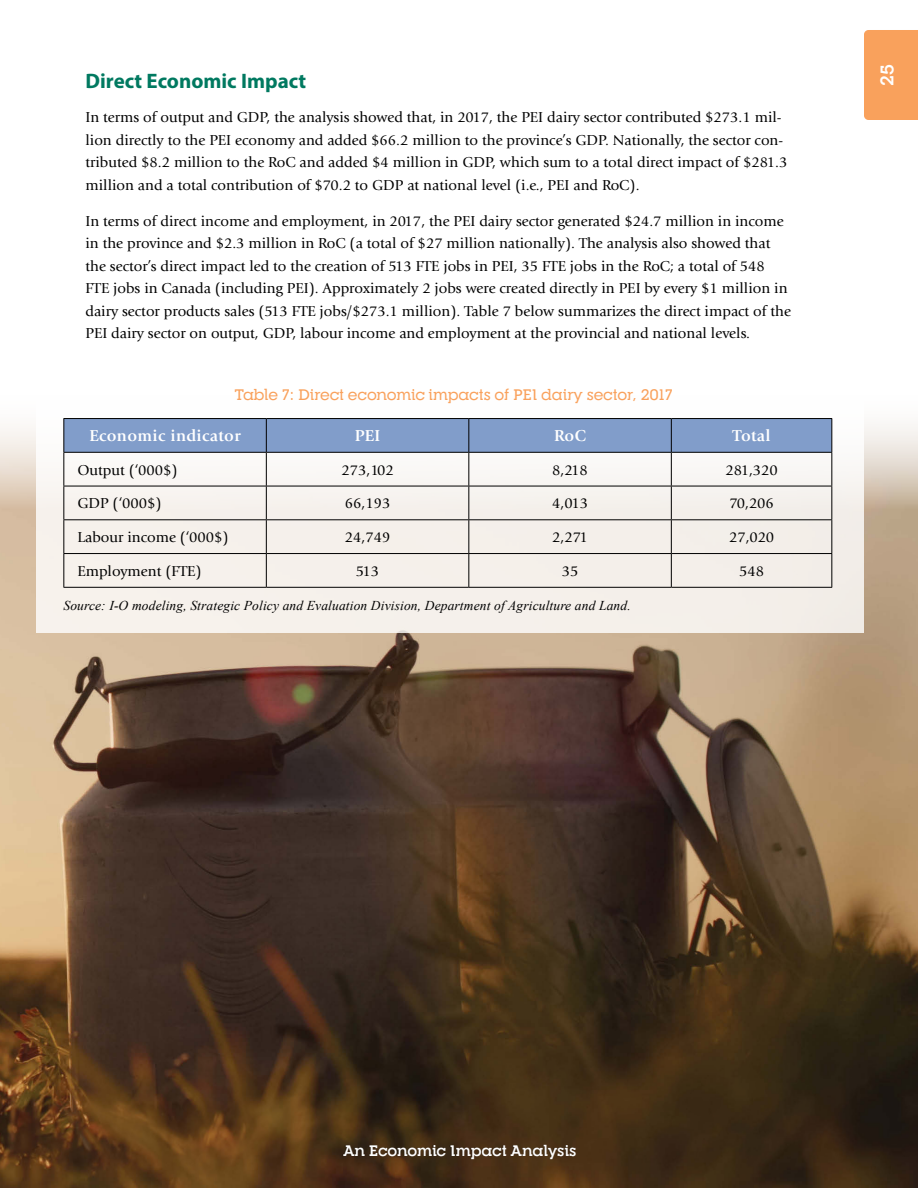
<style>
.page{position:relative;width:918px;height:1188px;background:#fff}
.page>*{position:absolute;margin:0;border:0;box-sizing:border-box;transform-origin:0 0}
.t1{font:700 21px "Myriad Pro";color:#007960}
.t2{font:700 18px "RNS Camelia";color:#fff}
.t3{font:700 16.5px "Giovanni Std";letter-spacing:.02em;color:#fff}
.t4{font:15px/22.5px "Giovanni Std";color:#000}
.t5{font:500 15px "RNS Camelia";color:#f9a15c}
.t6{font:700 15px "RNS Camelia";letter-spacing:-.01em;color:#fff}
.t7{font:italic 13.5px "Times New Roman";letter-spacing:.01em;color:#000}
</style>
<div class="page">
<img style="left:0;top:424px;width:918px;height:764px">
<div style="left:37px;top:195px;width:827px;height:437px;background:linear-gradient(to right,#fbf9f7,#faf8f6)"></div>
<div style="left:64px;top:419px;width:767px;height:33px;background:#819dca"></div>
<hr style="left:63px;top:418px;width:203px;height:1px;background:#000">
<hr style="left:63px;top:419px;width:1px;height:33px;background:#000">
<hr style="left:266px;top:418px;width:203px;height:1px;background:#000">
<hr style="left:266px;top:419px;width:1px;height:33px;background:#000">
<hr style="left:469px;top:418px;width:202px;height:1px;background:#000">
<hr style="left:468px;top:419px;width:1px;height:33px;background:#000">
<hr style="left:671px;top:418px;width:161px;height:1px;background:#000">
<hr style="left:671px;top:419px;width:1px;height:33px;background:#000">
<hr style="left:831px;top:419px;width:1px;height:33px;background:#000">
<hr style="left:63px;top:452px;width:203px;height:1px;background:#000">
<hr style="left:63px;top:453px;width:1px;height:33px;background:#000">
<hr style="left:266px;top:452px;width:203px;height:1px;background:#000">
<hr style="left:266px;top:453px;width:1px;height:33px;background:#000">
<hr style="left:469px;top:452px;width:202px;height:1px;background:#000">
<hr style="left:468px;top:453px;width:1px;height:33px;background:#000">
<hr style="left:671px;top:452px;width:161px;height:1px;background:#000">
<hr style="left:671px;top:453px;width:1px;height:33px;background:#000">
<hr style="left:831px;top:453px;width:1px;height:33px;background:#000">
<hr style="left:63px;top:486px;width:203px;height:1px;background:#000">
<hr style="left:63px;top:486px;width:1px;height:33px;background:#000">
<hr style="left:266px;top:486px;width:203px;height:1px;background:#000">
<hr style="left:266px;top:486px;width:1px;height:33px;background:#000">
<hr style="left:469px;top:486px;width:202px;height:1px;background:#000">
<hr style="left:468px;top:486px;width:1px;height:33px;background:#000">
<hr style="left:671px;top:486px;width:161px;height:1px;background:#000">
<hr style="left:671px;top:486px;width:1px;height:33px;background:#000">
<hr style="left:831px;top:486px;width:1px;height:33px;background:#000">
<hr style="left:63px;top:519px;width:203px;height:1px;background:#000">
<hr style="left:63px;top:520px;width:1px;height:33px;background:#000">
<hr style="left:266px;top:519px;width:203px;height:1px;background:#000">
<hr style="left:266px;top:520px;width:1px;height:33px;background:#000">
<hr style="left:469px;top:519px;width:202px;height:1px;background:#000">
<hr style="left:468px;top:520px;width:1px;height:33px;background:#000">
<hr style="left:671px;top:519px;width:161px;height:1px;background:#000">
<hr style="left:671px;top:520px;width:1px;height:33px;background:#000">
<hr style="left:831px;top:520px;width:1px;height:33px;background:#000">
<hr style="left:63px;top:553px;width:203px;height:1px;background:#000">
<hr style="left:63px;top:554px;width:1px;height:33px;background:#000">
<hr style="left:266px;top:553px;width:203px;height:1px;background:#000">
<hr style="left:266px;top:554px;width:1px;height:33px;background:#000">
<hr style="left:469px;top:553px;width:202px;height:1px;background:#000">
<hr style="left:468px;top:554px;width:1px;height:33px;background:#000">
<hr style="left:671px;top:553px;width:161px;height:1px;background:#000">
<hr style="left:671px;top:554px;width:1px;height:33px;background:#000">
<hr style="left:831px;top:554px;width:1px;height:33px;background:#000">
<hr style="left:63px;top:587px;width:203px;height:1px;background:#000">
<hr style="left:266px;top:587px;width:203px;height:1px;background:#000">
<hr style="left:469px;top:587px;width:202px;height:1px;background:#000">
<hr style="left:671px;top:587px;width:161px;height:1px;background:#000">
<div style="left:864px;top:30px;width:54px;height:90px;background:#f9a15c"></div>
<img style="left:1px;top:1053px;width:917px;height:135px">
<h1 class="t1" style="left:85px;top:67px;width:222px">Direct Economic Impact</h1>
<p class="t4" style="left:85px;top:106px;width:703px">In terms of output and GDP, the analysis showed that, in 2017, the PEI dairy sector contributed $273.1 mil&shy;lion directly to the PEI economy and added $66.2 million to the province’s GDP. Nationally, the sector con&shy;tributed $8.2 million to the RoC and added $4 million in GDP, which sum to a total direct impact of $281.3 million and a total contribution of $70.2 to GDP at national level (i.e., PEI and RoC).</p>
<p class="t4" style="left:85px;top:210px;width:707px">In terms of direct income and employment, in 2017, the PEI dairy sector generated $24.7 million in income in the province and $2.3 million in RoC (a total of $27 million nationally). The analysis also showed that the sector’s direct impact led to the creation of 513 FTE jobs in PEI, 35 FTE jobs in the RoC; a total of 548<br>FTE jobs in Canada (including PEI). Approximately 2 jobs were created directly in PEI by every $1 million in dairy sector products sales (513 FTE jobs/$273.1 million). Table 7 below summarizes the direct impact of the PEI dairy sector on output, GDP, labour income and employment at the provincial and national levels.</p>
<p class="t5" style="left:235px;top:386px;width:440px">Table 7: Direct economic impacts of PEI dairy sector, 2017</p>
<p class="t3" style="left:89px;top:426px;width:153px">Economic indicator</p>
<p class="t3" style="left:355px;top:426px;width:27px">PEI</p>
<p class="t3" style="left:554px;top:426px;width:33px">RoC</p>
<p class="t3" style="left:732px;top:426px;width:40px">Total</p>
<p class="t4" style="left:77px;top:459px;width:102px">Output (‘000$)</p>
<p class="t4" style="left:341px;top:459px;width:54px">273,102</p>
<p class="t4" style="left:552px;top:459px;width:37px">8,218</p>
<p class="t4" style="left:725px;top:459px;width:54px">281,320</p>
<p class="t4" style="left:77px;top:492px;width:86px">GDP (‘000$)</p>
<p class="t4" style="left:345px;top:492px;width:47px">66,193</p>
<p class="t4" style="left:552px;top:492px;width:37px">4,013</p>
<p class="t4" style="left:729px;top:492px;width:46px">70,206</p>
<p class="t4" style="left:77px;top:526px;width:153px">Labour income (‘000$)</p>
<p class="t4" style="left:345px;top:526px;width:47px">24,749</p>
<p class="t4" style="left:552px;top:526px;width:37px">2,271</p>
<p class="t4" style="left:729px;top:526px;width:47px">27,020</p>
<p class="t4" style="left:77px;top:560px;width:126px">Employment (FTE)</p>
<p class="t4" style="left:356px;top:560px;width:25px">513</p>
<p class="t4" style="left:562px;top:560px;width:18px">35</p>
<p class="t4" style="left:739px;top:560px;width:27px">548</p>
<p class="t7" style="left:63px;top:596px;width:569px">Source: I-O modeling, Strategic Policy and Evaluation Division, Department of Agriculture and Land.</p>
<p class="t2" style="left:876px;top:86px;width:23px;rotate:-90deg">25</p>
<p class="t6" style="left:343px;top:1141px;width:235px">An Economic Impact Analysis</p>
</div>
